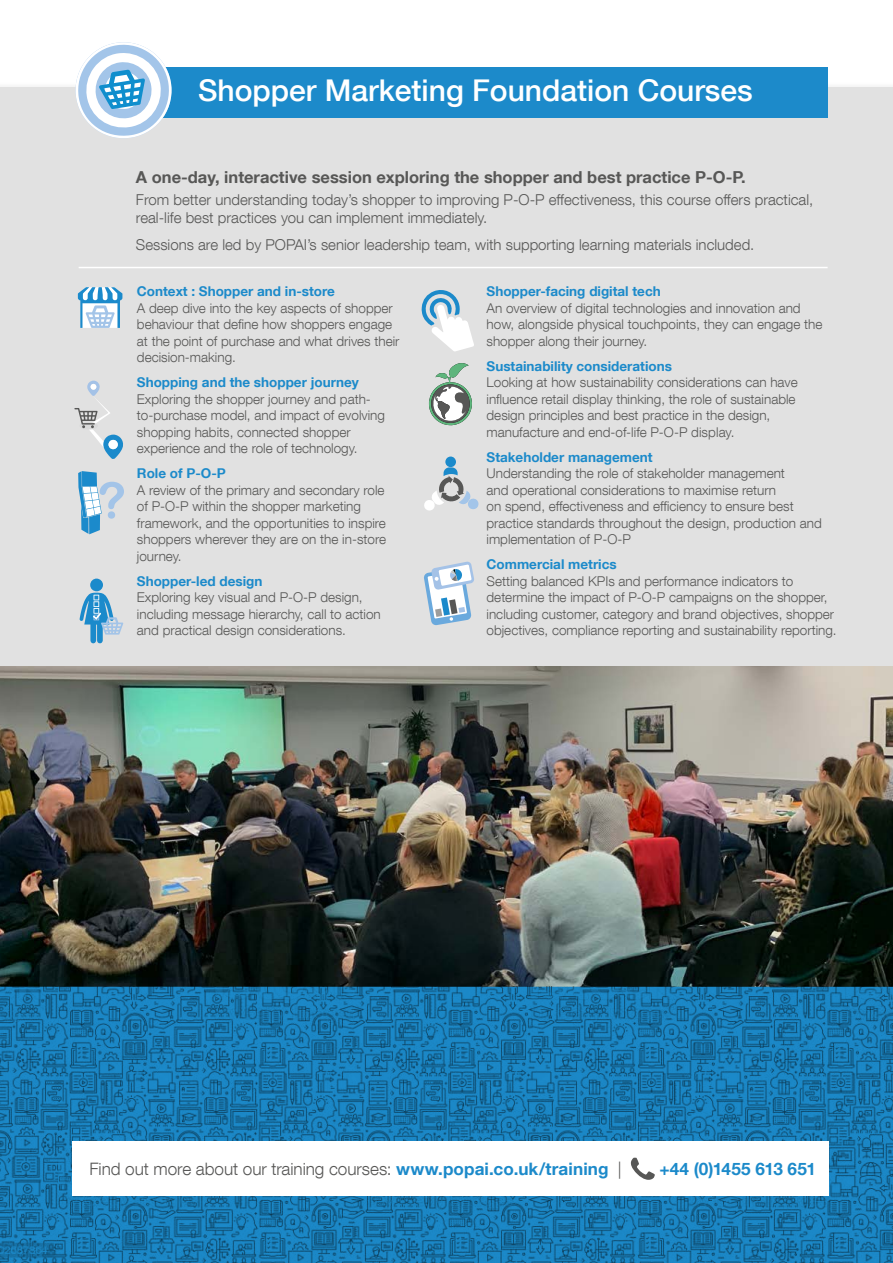
<style>
.page{position:relative;width:893px;height:1263px;background:#fff}
.page>*{position:absolute;margin:0;border:0;box-sizing:border-box;transform-origin:0 0}
.t1{font:500 30px "Helvetica Neue LT Com";color:#fff}
.t2{font:300 17.1px "Helvetica Neue LT Com";letter-spacing:-.005em;color:#575756}
.t3{font:700 17.1px "Helvetica Neue LT Com";color:#1c8aca}
.t4{font:700 16.5px "Helvetica Neue LT Com";color:#575756}
.t5{font:300 15px/18px "Helvetica Neue LT Com";color:#575756}
.t6{font:300 13.5px/16.5px "Helvetica Neue LT Com";color:#575756}
.t7{font:700 13.5px "Helvetica Neue LT Com";color:#1c8aca}
.s1{font-weight:700;color:#1c8aca}
</style>
<div class="page">
<div style="left:0;top:87px;width:893px;height:588px;background:#e1e1e1"></div>
<img style="left:0;top:666px;width:893px;height:321px">
<div style="left:122px;top:67px;width:706px;height:51px;background:#1c8aca"></div>
<svg style="left:76px;top:42px;width:96px;height:96px"></svg>
<div style="left:90px;top:579px;width:13px;height:12px;background:#1b8acb;border-radius:50%"></div>
<svg style="left:80px;top:592px;width:43px;height:51px"></svg>
<svg style="left:78px;top:287px;width:44px;height:41px;background:#a5cde7"></svg>
<svg style="left:78px;top:471px;width:46px;height:63px"></svg>
<svg style="left:74px;top:381px;width:49px;height:78px"></svg>
<svg style="left:422px;top:290px;width:52px;height:61px"></svg>
<svg style="left:429px;top:363px;width:43px;height:62px"></svg>
<div style="left:445px;top:456px;width:11px;height:11px;background:#1b8acb;border-radius:50%"></div>
<svg style="left:424px;top:467px;width:54px;height:43px"></svg>
<svg style="left:424px;top:562px;width:50px;height:63px"></svg>
<hr style="left:79px;top:267px;width:749px;height:1px;background:#fff">
<img style="left:0;top:987px;width:893px;height:276px">
<div style="left:73px;top:1142px;width:756px;height:54px;background:#fff"></div>
<svg style="left:631px;top:1158px;width:24px;height:22px"></svg>
<p class="t1" style="left:198px;top:73px;width:556px">Shopper Marketing Foundation Courses</p>
<p class="t4" style="left:136px;top:167px;width:611px">A one-day, interactive session exploring the shopper and best practice P-O-P.</p>
<p class="t5" style="left:136px;top:191px;width:679px">From better understanding today’s shopper to improving P-O-P effectiveness, this course offers practical, real-life best practices you can implement immediately.</p>
<p class="t5" style="left:136px;top:235px;width:620px">Sessions are led by POPAI’s senior leadership team, with supporting learning materials included.</p>
<p class="t7" style="left:137px;top:283px;width:200px">Context : Shopper and in-store</p>
<p class="t6" style="left:137px;top:299px;width:264px">A deep dive into the key aspects of shopper behaviour that define how shoppers engage at the point of purchase and what drives their decision-making.</p>
<p class="t7" style="left:137px;top:374px;width:224px">Shopping and the shopper journey</p>
<p class="t6" style="left:137px;top:390px;width:250px">Exploring the shopper journey and path&shy;to-purchase model, and impact of evolving shopping habits, connected shopper experience and the role of technology.</p>
<p class="t7" style="left:137px;top:465px;width:90px">Role of P-O-P</p>
<p class="t6" style="left:137px;top:481px;width:251px">A review of the primary and secondary role of P-O-P within the shopper marketing framework, and the opportunities to inspire shoppers wherever they are on the in-store journey.</p>
<p class="t7" style="left:137px;top:572px;width:127px">Shopper-led design</p>
<p class="t6" style="left:137px;top:589px;width:245px">Exploring key visual and P-O-P design, including message hierarchy, call to action and practical design considerations.</p>
<p class="t7" style="left:487px;top:283px;width:176px">Shopper-facing digital tech</p>
<p class="t6" style="left:487px;top:299px;width:337px">An overview of digital technologies and innovation and how, alongside physical touchpoints, they can engage the shopper along their journey.</p>
<p class="t7" style="left:487px;top:357px;width:187px">Sustainability considerations</p>
<p class="t6" style="left:487px;top:374px;width:313px">Looking at how sustainability considerations can have influence retail display thinking, the role of sustainable design principles and best practice in the design, manufacture and end-of-life P-O-P display.</p>
<p class="t7" style="left:487px;top:448px;width:167px">Stakeholder management</p>
<p class="t6" style="left:487px;top:465px;width:337px">Understanding the role of stakeholder management<br>and operational considerations to maximise return<br>on spend, effectiveness and efficiency to ensure best practice standards throughout the design, production and implementation of P-O-P</p>
<p class="t7" style="left:487px;top:556px;width:132px">Commercial metrics</p>
<p class="t6" style="left:487px;top:572px;width:352px">Setting balanced KPIs and performance indicators to determine the impact of P-O-P campaigns on the shopper, including customer, category and brand objectives, shopper objectives, compliance reporting and sustainability reporting.</p>
<p class="t2" style="left:89px;top:1158px;width:534px">Find out more about our training courses: <span class="s1">www.popai.co.uk/training</span> |</p>
<p class="t3" style="left:659px;top:1158px;width:158px">+44 (0)1455 613 651</p>
</div>
